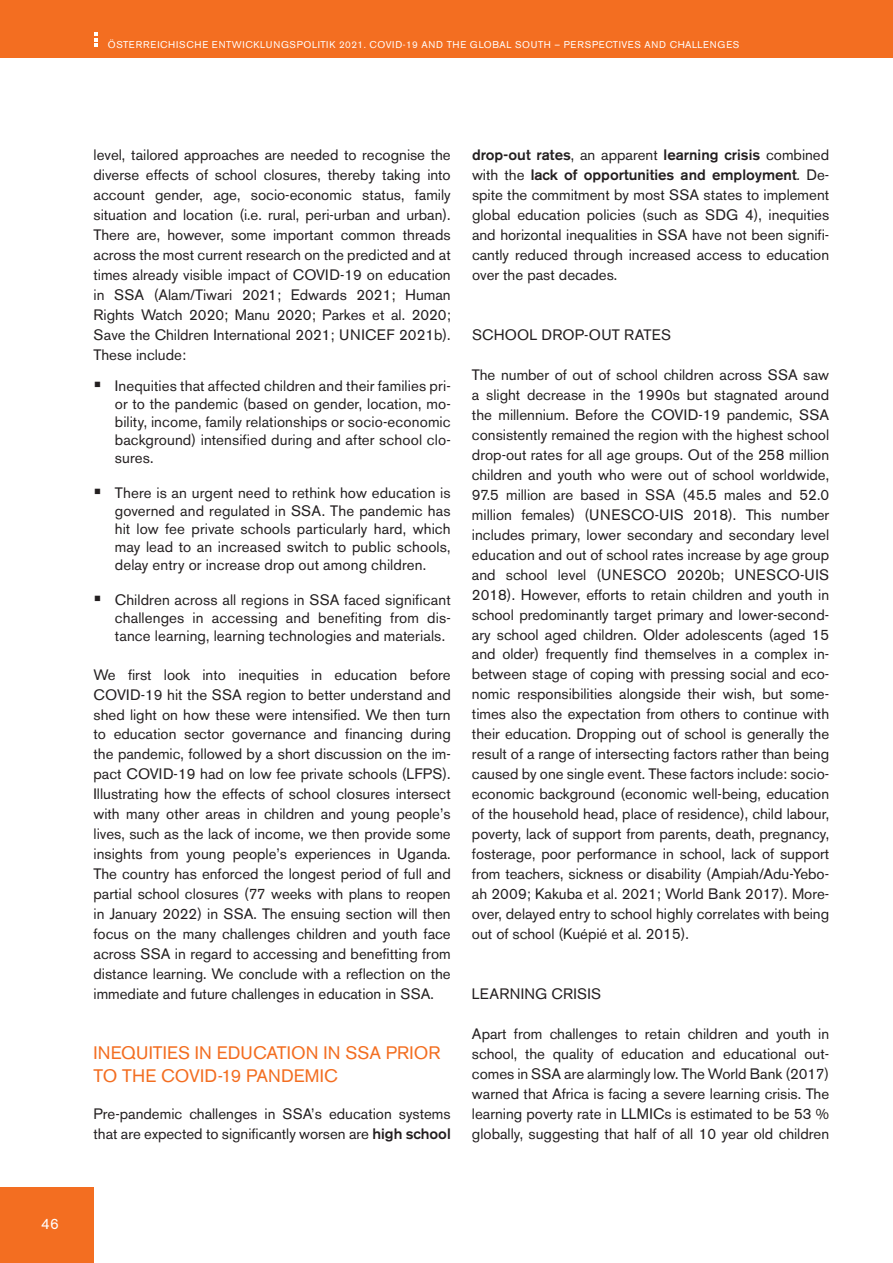
<style>
.page{position:relative;width:893px;height:1263px;background:#fff}
.page>*{position:absolute;margin:0;border:0;box-sizing:border-box;transform-origin:0 0}
.t1{font:18px/22.5px "Akzidenz Grotesk BE";letter-spacing:.005em;color:#f36e21}
.t2{font:15px/20px "Akzidenz Grotesk BE";color:#231f20;text-align:justify}
.t3{font:15px "Akzidenz Grotesk BE";letter-spacing:.02em;color:#231f20}
.t4{font:15px "Akzidenz Grotesk BE";color:#fff}
.t5{font:9.75px "Akzidenz Grotesk BE";letter-spacing:.07em;color:#fff}
.s1{font-weight:500}
.s2{font-style:italic}
</style>
<div class="page">
<div style="left:0;top:0;width:893px;height:58px;background:#f36e21"></div>
<div style="left:0;top:1188px;width:94px;height:75px;background:#f36e21"></div>
<svg style="left:94px;top:32px;width:3px;height:15px"></svg>
<p class="t5" style="left:108px;top:38px;width:633px">Österreichische Entwicklungspolitik 2021. COVID-19 and the Global South – Perspectives and challenges</p>
<p class="t4" style="left:41px;top:1214px;width:19px">46</p>
<p class="t2" style="left:94px;top:145px;width:359px">level, tailored approaches are needed to recognise the diverse effects of school closures, thereby taking into account gender, age, socio-economic status, family situation and location (i.e. rural, peri-urban and urban).<br>There are, however, some important common threads across the most current research on the predicted and at times already visible impact of COVID-19 on education in SSA (Alam/Tiwari 2021; Edwards 2021; Human Rights Watch 2020; Manu 2020; Parkes et al. 2020; Save the Children International 2021; UN ICEF 2021b).<br>These include:</p>
<p class="t2" style="left:115px;top:376px;width:337px;line-height:18px">Inequities that affected children and their families pri&shy;or to the pandemic (based on gender, location, mo&shy;bility, income, family relationships or socio-economic background) intensified during and after school clo&shy;sures.</p>
<p class="t2" style="left:115px;top:483px;width:337px;line-height:18px">There is an urgent need to rethink how education is governed and regulated in SSA. The pandemic has hit low fee private schools particularly hard, which may lead to an increased switch to public schools, delay entry or increase drop out among children.</p>
<p class="t2" style="left:115px;top:590px;width:337px;line-height:18px">Children across all regions in SSA faced significant challenges in accessing and benefiting from dis&shy;tance learning, learning technologies and materials.</p>
<p class="t2" style="left:94px;top:664px;width:359px">We first look into inequities in education before COVID-19 hit the SSA region to better understand and shed light on how these were intensified. We then turn to education sector governance and financing during the pandemic, followed by a short discussion on the im&shy;pact COVID-19 had on low fee private schools (LFPS).<br>Illustrating how the effects of school closures intersect with many other areas in children and young people’s lives, such as the lack of income, we then provide some insights from young people’s experiences in Uganda.<br>The country has enforced the longest period of full and partial school closures (77 weeks with plans to reopen in January 2022) in SSA. The ensuing section will then focus on the many challenges children and youth face across SSA in regard to accessing and benefitting from distance learning. We conclude with a reflection on the immediate and future challenges in education in SSA.</p>
<p class="t1" style="left:94px;top:1042px;width:349px;text-indent:101px">in education in SSA prior to the COVID-19 pandemic</p>
<p class="t2" style="left:94px;top:1104px;width:359px">Pre-pandemic challenges in SSA’s education systems that are expected to significantly worsen are <span class="s1">high school</span></p>
<p class="t1" style="left:94px;top:1042px;width:79px">Inequities</p>
<p class="t2" style="left:472px;top:145px;width:359px"><span class="s1">drop-out rates</span>, an apparent <span class="s1">learning crisis</span> combined with the <span class="s1">lack of opportunities and employment</span><span class="s2">.</span> De&shy;spite the commitment by most SSA states to implement global education policies (such as SDG 4), inequities and horizontal inequalities in SSA have not been signifi&shy;cantly reduced through increased access to education over the past decades.</p>
<p class="t2" style="left:472px;top:325px;width:190px">Sch ool drop-out rates</p>
<p class="t2" style="left:472px;top:364px;width:359px">The number of out of school children across SSA saw a slight decrease in the 1990s but stagnated around the millennium. Before the COVID-19 pandemic, SSA consistently remained the region with the highest school drop-out rates for all age groups. Out of the 258 million children and youth who were out of school worldwide, 97.5 million are based in SSA (45.5 males and 52.0 million females) (UN ESCO-U IS 2018). This number includes primary, lower secondary and secondary level education and out of school rates increase by age group and school level (UN ESCO</p>
<p class="t2" style="left:472px;top:564px;width:359px;text-indent:205px">2020b; UN ESCO-U IS 2018). However, efforts to retain children and youth in school predominantly target primary and lower-second&shy;ary school aged children. Older adolescents (aged 15 and older) frequently find themselves in a complex in&shy;between stage of coping with pressing social and eco&shy;nomic responsibilities alongside their wish, but some&shy;times also the expectation from others to continue with their education. Dropping out of school is generally the result of a range of intersecting factors rather than being caused by one single event. These factors include: socio&shy;economic background (economic well-being, education of the household head, place of residence), child labour, poverty, lack of support from parents, death, pregnancy, fosterage, poor performance in school, lack of support from teachers, sickness or disability (Ampiah/Adu-Yebo&shy;ah 2009; Kakuba et al. 2021; World Bank 2017). More&shy;over, delayed entry to school highly correlates with being out of school (Kuépié et al. 2015).</p>
<p class="t3" style="left:472px;top:985px;width:110px">Learning crisis</p>
<p class="t2" style="left:472px;top:1024px;width:359px">Apart from challenges to retain children and youth in school, the quality of education and educational out&shy;comes in SSA are alarmingly low. The World Bank (2017) warned that Africa is facing a severe learning crisis. The learning poverty rate in LLMICs is estimated to be 53 % globally, suggesting that half of all 10 year old children</p>
</div>
